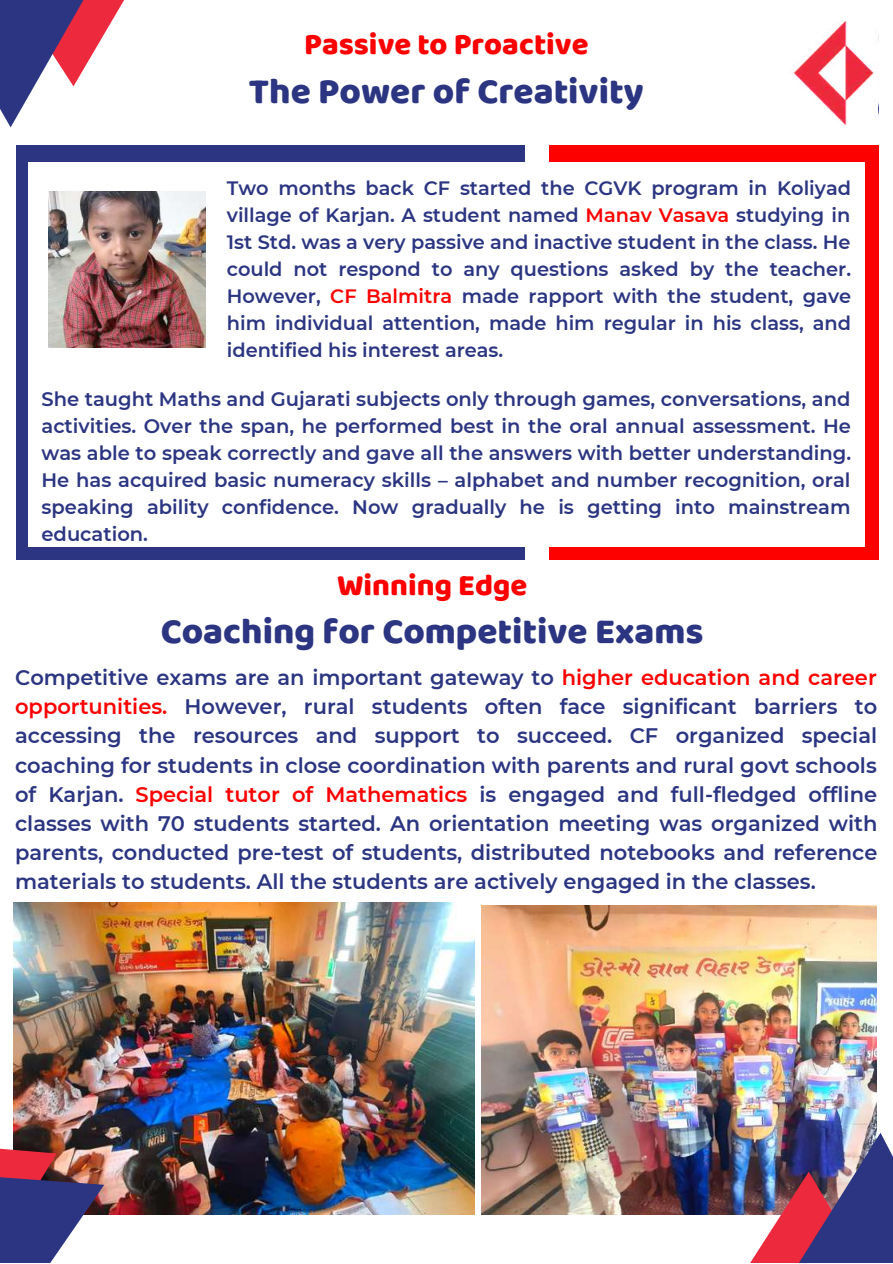
<style>
.page{position:relative;width:893px;height:1264px;background:#fff}
.page>*{position:absolute;margin:0;border:0;box-sizing:border-box;transform-origin:0 0}
.t1{font:800 36.75px "Baloo 2";color:#2b3581}
.t2{font:800 30.75px "Baloo 2";color:#fd0000}
.t3{font:600 21px/29.2px "Montserrat";color:#2b3581;text-align:justify}
.t4{font:600 19.5px/27px "Montserrat";color:#2b3581;text-align:justify}
.t5{font:600 19.35px/27px "Montserrat";color:#2b3581;text-align:justify}
.s1{color:#fd0000}
</style>
<div class="page">
<img style="left:793px;top:20px;width:83px;height:106px">
<div style="left:16px;top:145px;width:509px;height:414px;background:#2b3581"></div>
<div style="left:548px;top:145px;width:330px;height:414px;background:#fd0000"></div>
<div style="left:28px;top:162px;width:837px;height:384px;background:#fff"></div>
<img style="left:14px;top:903px;width:461px;height:311px">
<img style="left:481px;top:905px;width:395px;height:309px">
<img style="left:718px;top:1132px;width:174px;height:130px">
<img style="left:0;top:1144px;width:104px;height:118px">
<svg style="left:118px;top:0;width:6px;height:11px"></svg>
<svg style="left:0;top:0;width:118px;height:127px"></svg>
<img style="left:49px;top:191px;width:156px;height:157px">
<h2 class="t2" style="left:304px;top:26px;width:286px">Passive to Proactive</h2>
<h1 class="t1" style="left:249px;top:68px;width:396px">The Power of Creativity</h1>
<p class="t5" style="left:227px;top:174px;width:625px">Two months back CF started the CGVK program in Koliyad village of Karjan. A student named <span class="s1">Manav Vasava</span> studying in 1st Std. was a very passive and inactive student in the class. He could not respond to any questions asked by the teacher.<br>However, <span class="s1">CF Balmitra</span> made rapport with the student, gave him individual attention, made him regular in his class, and identified his interest areas.</p>
<p class="t4" style="left:41px;top:385px;width:811px">She taught Maths and Gujarati subjects only through games, conversations, and activities. Over the span, he performed best in the oral annual assessment. He was able to speak correctly and gave all the answers with better understanding.<br>He has acquired basic numeracy skills – alphabet and number recognition, oral speaking ability confidence. Now gradually he is getting into mainstream education.</p>
<h2 class="t2" style="left:337px;top:566px;width:192px">Winning Edge</h2>
<h1 class="t1" style="left:161px;top:609px;width:544px">Coaching for Competitive Exams</h1>
<p class="t3" style="left:15px;top:662px;width:863px">Competitive exams are an important gateway to <span class="s1">higher education and career opportunities.</span> However, rural students often face significant barriers to accessing the resources and support to succeed. CF organized special coaching for students in close coordination with parents and rural govt schools of Karjan. <span class="s1">Special tutor of Mathematics</span> is engaged and full-fledged offline classes with 70 students started. An orientation meeting was organized with parents, conducted pre-test of students, distributed notebooks and reference materials to students. All the students are actively engaged in the classes.</p>
</div>
